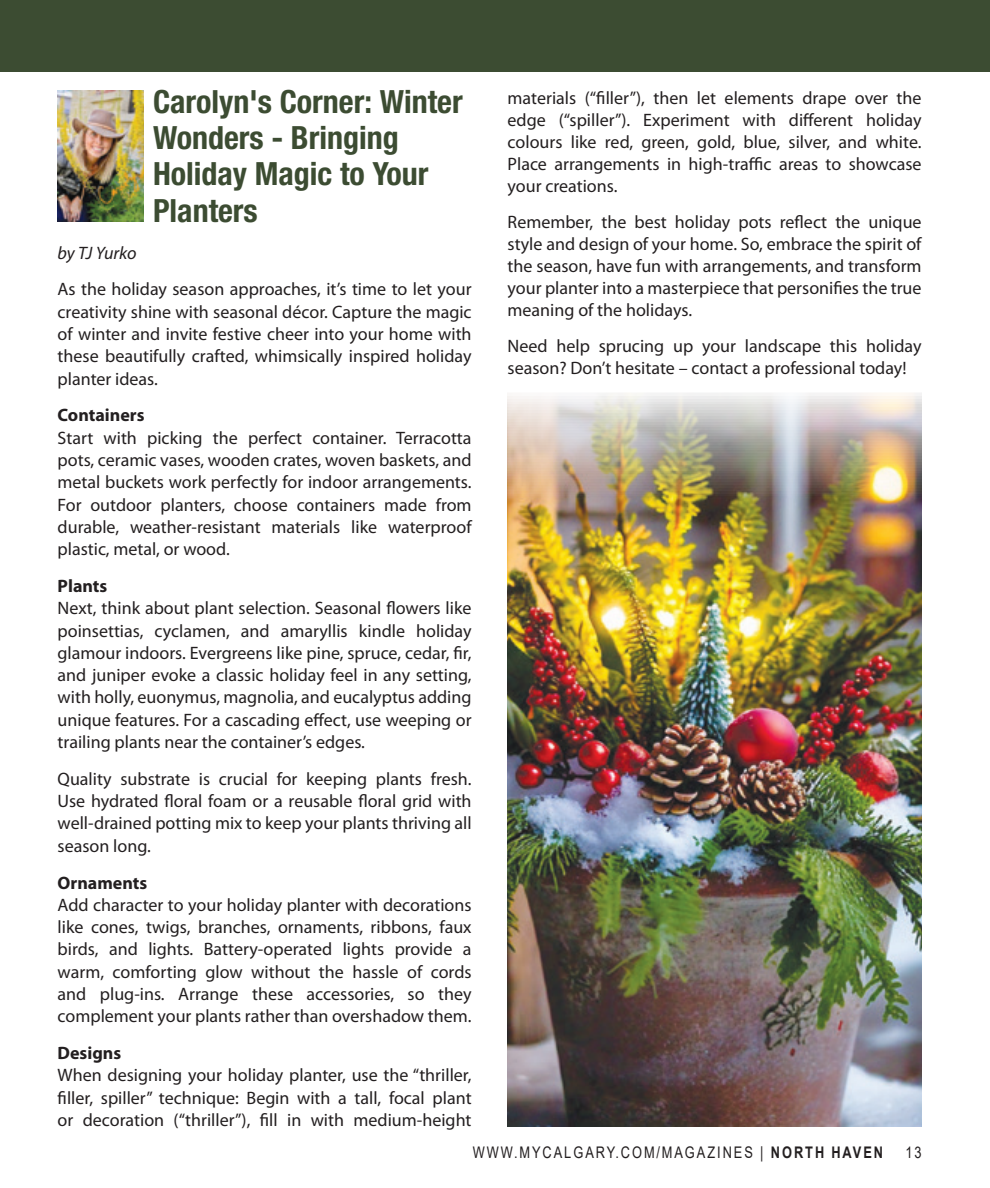
<style>
.page{position:relative;width:990px;height:1188px;background:#fff}
.page>*{position:absolute;margin:0;border:0;box-sizing:border-box;transform-origin:0 0}
.In_Around_title{font:700 condensed 32px/36.4px "Helvetica Neue LT Std";color:#3c4c32}
.Body_text{font:18px/22.4px "Myriad Pro";color:#231f20;text-align:justify}
.Body_text-2{font:700 18px "Myriad Pro";color:#231f20}
.Body_text-3{font:italic 18px "Myriad Pro";letter-spacing:-.01em;color:#231f20}
.t1{font:16px "Arial";letter-spacing:.155em;color:#231f20;scale:.8 1}
.s1{font-weight:700}
</style>
<div class="page">
<div style="left:0;top:0;width:990px;height:72px;background:#3c4c32"></div>
<img style="left:508px;top:393px;width:414px;height:733px">
<img style="left:58px;top:90px;width:86px;height:131px">
<p class="In_Around_title" style="left:153px;top:83px;width:311px">Carolyn's Corner: Winter<br>Wonders - Bringing<br>Holiday Magic to Your<br>Planters</p>
<p class="Body_text-3" style="left:58px;top:241px;width:80px">by TJ Yurko</p>
<p class="Body_text" style="left:58px;top:278px;width:416px">As the holiday season approaches, it’s time to let your creativity shine with seasonal décor. Capture the magic of winter and invite festive cheer into your home with these beautifully crafted, whimsically inspired holiday planter ideas.</p>
<p class="Body_text-2" style="left:58px;top:403px;width:88px">Containers</p>
<p class="Body_text" style="left:58px;top:426px;width:416px">Start with picking the perfect container. Terracotta pots, ceramic vases, wooden crates, woven baskets, and metal buckets work perfectly for indoor arrangements.<br>For outdoor planters, choose containers made from durable, weather-resistant materials like waterproof plastic, metal, or wood.</p>
<p class="Body_text-2" style="left:58px;top:574px;width:51px">Plants</p>
<p class="Body_text" style="left:58px;top:597px;width:416px">Next, think about plant selection. Seasonal flowers like poinsettias, cyclamen, and amaryllis kindle holiday glamour indoors. Evergreens like pine, spruce, cedar, fir, and juniper evoke a classic holiday feel in any setting, with holly, euonymus, magnolia, and eucalyptus adding unique features. For a cascading effect, use weeping or trailing plants near the container’s edges.</p>
<p class="Body_text" style="left:58px;top:767px;width:416px">Quality substrate is crucial for keeping plants fresh.<br>Use hydrated floral foam or a reusable floral grid with well-drained potting mix to keep your plants thriving all season long.</p>
<p class="Body_text-2" style="left:58px;top:871px;width:91px">Ornaments</p>
<p class="Body_text" style="left:58px;top:893px;width:416px">Add character to your holiday planter with decorations like cones, twigs, branches, ornaments, ribbons, faux birds, and lights. Battery-operated lights provide a warm, comforting glow without the hassle of cords and plug-ins. Arrange these accessories, so they complement your plants rather than overshadow them.</p>
<p class="Body_text-2" style="left:58px;top:1041px;width:65px">Designs</p>
<p class="Body_text" style="left:58px;top:1064px;width:416px">When designing your holiday planter, use the “thriller, filler, spiller” technique: Begin with a tall, focal plant or decoration (“thriller”), fill in with medium-height</p>
<p class="Body_text" style="left:508px;top:86px;width:415px">materials (“filler”), then let elements drape over the edge (“spiller”). Experiment with different holiday colours like red, green, gold, blue, silver, and white.<br>Place arrangements in high-traffic areas to showcase your creations.</p>
<p class="Body_text" style="left:508px;top:211px;width:416px">Remember, the best holiday pots reflect the unique style and design of your home. So, embrace the spirit of the season, have fun with arrangements, and transform your planter into a masterpiece that personifies the true meaning of the holidays.</p>
<p class="Body_text" style="left:508px;top:335px;width:416px">Need help sprucing up your landscape this holiday season? Don’t hesitate – contact a professional today!</p>
<p class="t1" style="left:473px;top:1141px;width:514px">WWW.MYCALGARY.COM/MAGAZINES | <span class="s1">NORTH HAVEN</span></p>
<p class="t1" style="left:906px;top:1141px;width:22px">13</p>
</div>
